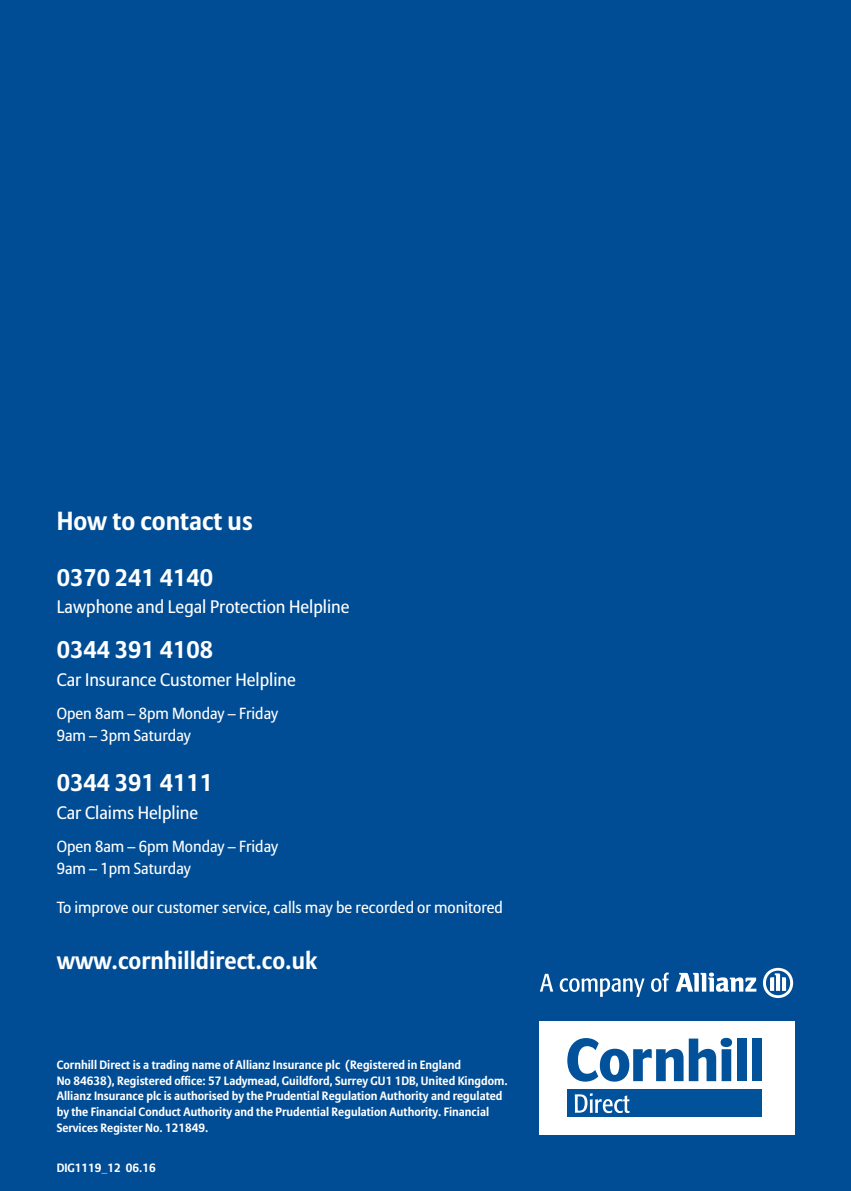
<style>
.page{position:relative;width:851px;height:1191px;background:#fff}
.page>*{position:absolute;margin:0;border:0;box-sizing:border-box;transform-origin:0 0}
.t1{font:700 26px "Allianz Sans";color:#fff}
.t2{font:700 24px "Allianz Sans";color:#fff}
.t3{font:18px "Allianz Sans";color:#fff}
.t4{font:16px/22px "Allianz Sans";color:#fff}
.t5{font:700 12px/15.6px "Allianz Sans";color:#fff}
</style>
<div class="page">
<div style="left:0;top:0;width:850px;height:1191px;background:#014d95"></div>
<svg style="left:676px;top:972px;width:80px;height:19px"></svg>
<svg style="left:763px;top:968px;width:30px;height:30px"></svg>
<svg style="left:540px;top:973px;width:13px;height:18px"></svg>
<svg style="left:559px;top:978px;width:85px;height:19px"></svg>
<svg style="left:651px;top:972px;width:17px;height:20px"></svg>
<div style="left:539px;top:1020px;width:255px;height:114px;background:#fff"></div>
<div style="left:567px;top:1089px;width:194px;height:28px;background:#01529a"></div>
<svg style="left:567px;top:1037px;width:165px;height:44px"></svg>
<div style="left:736px;top:1038px;width:10px;height:43px;background:#01529a"></div>
<div style="left:752px;top:1038px;width:10px;height:43px;background:#01529a"></div>
<svg style="left:574px;top:1093px;width:55px;height:20px"></svg>
<h1 class="t1" style="left:57px;top:510px;width:197px">How to contact us</h1>
<h2 class="t2" style="left:57px;top:567px;width:158px">0370 241 4140</h2>
<h3 class="t3" style="left:57px;top:599px;width:294px">Lawphone and Legal Protection Helpline</h3>
<h2 class="t2" style="left:57px;top:640px;width:158px">0344 391 4108</h2>
<h3 class="t3" style="left:57px;top:671px;width:241px">Car Insurance Customer Helpline</h3>
<h3 class="t4" style="left:57px;top:703px;width:223px">Open 8am – 8pm Monday – Friday<br>9am – 3pm Saturday</h3>
<h2 class="t2" style="left:57px;top:773px;width:158px">0344 391 4111</h2>
<h3 class="t3" style="left:57px;top:805px;width:143px">Car Claims Helpline</h3>
<h3 class="t4" style="left:57px;top:837px;width:223px">Open 8am – 6pm Monday – Friday<br>9am – 1pm Saturday</h3>
<h3 class="t4" style="left:57px;top:898px;width:448px">To improve our customer service, calls may be recorded or monitored</h3>
<h2 class="t2" style="left:57px;top:950px;width:262px">www.cornhilldirect.co.uk</h2>
<p class="t5" style="left:57px;top:1058px;width:452px">Cornhill Direct is a trading name of Allianz Insurance plc (Registered in England<br>No 84638), Registered office: 57 Ladymead, Guildford, Surrey GU1 1DB, United Kingdom.<br>Allianz Insurance plc is authorised by the Prudential Regulation Authority and regulated by the Financial Conduct Authority and the Prudential Regulation Authority. Financial Services Register No. 121849.</p>
<p class="t5" style="left:57px;top:1161px;width:100px">DIG1119_12 06.16</p>
</div>
